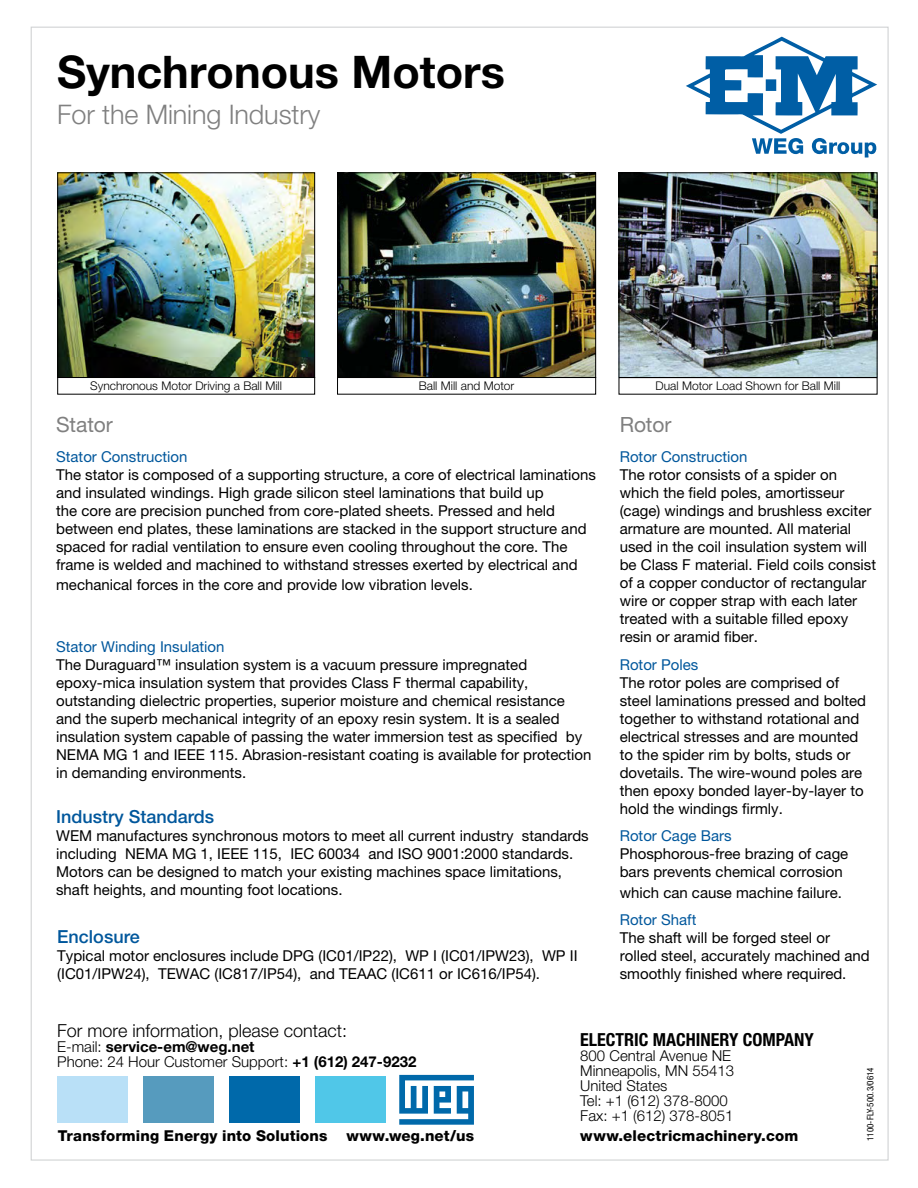
<style>
.page{position:relative;width:918px;height:1188px;background:#fff}
.page>*{position:absolute;margin:0;border:0;box-sizing:border-box;transform-origin:0 0}
.t1{font:700 45px "Helvetica Neue LT Pro";color:#000}
.t2{font:300 27px "Helvetica Neue LT Pro";letter-spacing:-.005em;color:#808080}
.t3{font:21px "Helvetica Neue LT Pro";letter-spacing:-.005em;color:#808080}
.t4{font:300 18px "Helvetica Neue LT Pro";color:#000}
.t5{font:500 18px "Helvetica Neue LT Pro";color:#00579c}
.t6{font:700 condensed 18px "Helvetica Neue LT Pro";color:#000}
.t7{font:15px/18px "Helvetica Neue LT Pro";color:#000}
.t8{font:300 15px/15px "Helvetica Neue LT Pro";color:#000}
.t9{font:15px "Helvetica Neue LT Pro";color:#00579c}
.t10{font:800 15px "Helvetica Neue LT Pro";letter-spacing:.01em;color:#000}
.t11{font:300 12px "Helvetica Neue LT Pro";color:#000}
.t12{font:condensed 9px "Helvetica Neue LT Pro";color:#000}
.s1{font-weight:700}
</style>
<div class="page">
<svg style="left:686px;top:37px;width:191px;height:120px"></svg>
<img style="left:339px;top:174px;width:255px;height:202px">
<div style="left:337px;top:172px;width:259px;height:206px;border:1px solid #000"></div>
<img style="left:621px;top:174px;width:254px;height:202px">
<div style="left:619px;top:172px;width:258px;height:206px;border:1px solid #000"></div>
<img style="left:59px;top:174px;width:254px;height:202px">
<div style="left:57px;top:172px;width:258px;height:206px;border:1px solid #000"></div>
<div style="left:57px;top:1076px;width:71px;height:47px;background:#b9e0f7"></div>
<div style="left:143px;top:1076px;width:70px;height:47px;background:#569bbe"></div>
<div style="left:229px;top:1076px;width:70px;height:47px;background:#0069aa"></div>
<div style="left:315px;top:1076px;width:70px;height:47px;background:#50c7e8"></div>
<svg style="left:399px;top:1075px;width:75px;height:50px"></svg>
<h1 class="t1" style="left:57px;top:44px;width:449px">Synchronous Motors</h1>
<h2 class="t2" style="left:57px;top:98px;width:265px">For the Mining Industry</h2>
<p class="t11" style="left:90px;top:379px;width:193px">Synchronous Motor Driving a Ball Mill</p>
<p class="t11" style="left:419px;top:379px;width:97px">Ball Mill and Motor</p>
<p class="t11" style="left:656px;top:379px;width:186px">Dual Motor Load Shown for Ball Mill</p>
<h3 class="t3" style="left:56px;top:412px;width:58px">Stator</h3>
<p class="t9" style="left:56px;top:447px;width:133px">Stator Construction</p>
<p class="t7" style="left:56px;top:465px;width:541px">The stator is composed of a supporting structure, a core of electrical laminations and insulated windings. High grade silicon steel laminations that build up<br>the core are precision punched from core-plated sheets. Pressed and held between end plates, these laminations are stacked in the support structure and spaced for radial ventilation to ensure even cooling throughout the core. The frame is welded and machined to withstand stresses exerted by electrical and</p>
<p class="t7" style="left:56px;top:575px;width:418px">mechanical forces in the core and provide low vibration levels.</p>
<p class="t9" style="left:56px;top:638px;width:170px">Stator Winding Insulation</p>
<p class="t7" style="left:56px;top:656px;width:537px">The Duraguard™ insulation system is a vacuum pressure impregnated epoxy-mica insulation system that provides Class F thermal capability, outstanding dielectric properties, superior moisture and chemical resistance and the superb mechanical integrity of an epoxy resin system. It is a sealed insulation system capable of passing the water immersion test as specified by NEMA MG 1 and IEEE 115. Abrasion-resistant coating is available for protection in demanding environments.</p>
<p class="t5" style="left:56px;top:806px;width:160px">Industry Standards</p>
<p class="t7" style="left:56px;top:827px;width:534px">WEM manufactures synchronous motors to meet all current industry standards including NEMA MG 1, IEEE 115, IEC 60034 and ISO 9001:2000 standards.<br>Motors can be designed to match your existing machines space limitations, shaft heights, and mounting foot locations.</p>
<p class="t5" style="left:57px;top:926px;width:84px">Enclosure</p>
<p class="t7" style="left:57px;top:947px;width:522px">Typical motor enclosures include DPG (IC01/IP22), WP I (IC01/IPW23), WP II (IC01/IPW24), TEWAC (IC817/IP54), and TEAAC (IC611 or IC616/IP54).</p>
<h3 class="t3" style="left:620px;top:412px;width:53px">Rotor</h3>
<p class="t9" style="left:620px;top:447px;width:129px">Rotor Construction</p>
<p class="t7" style="left:620px;top:465px;width:258px">The rotor consists of a spider on which the field poles, amortisseur (cage) windings and brushless exciter armature are mounted. All material used in the coil insulation system will be Class F material. Field coils consist of a copper conductor of rectangular wire or copper strap with each later treated with a suitable filled epoxy resin or aramid fiber.</p>
<p class="t9" style="left:620px;top:656px;width:80px">Rotor Poles</p>
<p class="t7" style="left:620px;top:673px;width:248px">The rotor poles are comprised of steel laminations pressed and bolted together to withstand rotational and electrical stresses and are mounted to the spider rim by bolts, studs or dovetails. The wire-wound poles are then epoxy bonded layer-by-layer to hold the windings firmly.</p>
<p class="t9" style="left:620px;top:827px;width:113px">Rotor Cage Bars</p>
<p class="t7" style="left:620px;top:845px;width:230px">Phosphorous-free brazing of cage bars prevents chemical corrosion</p>
<p class="t7" style="left:620px;top:883px;width:224px">which can cause machine failure.</p>
<p class="t9" style="left:620px;top:911px;width:78px">Rotor Shaft</p>
<p class="t7" style="left:620px;top:929px;width:252px">The shaft will be forged steel or rolled steel, accurately machined and smoothly finished where required.</p>
<p class="t4" style="left:57px;top:1019px;width:291px">For more information, please contact:</p>
<p class="t8" style="left:57px;top:1038px;width:361px">E-mail: <span class="s1">service-em@weg.net<br></span>Phone: 24 Hour Customer Support: <span class="s1">+1 (612) 247-9232</span></p>
<p class="t10" style="left:58px;top:1126px;width:271px">Transforming Energy into Solutions</p>
<p class="t10" style="left:346px;top:1126px;width:129px">www.weg.net/us</p>
<p class="t6" style="left:580px;top:1029px;width:235px">ELECTRIC MACHINERY COMPANY</p>
<p class="t8" style="left:580px;top:1048px;width:155px">800 Central Avenue NE<br>Minneapolis, MN 55413<br>United States<br>Tel: +1 (612) 378-8000<br>Fax: +1 (612) 378-8051</p>
<p class="t10" style="left:580px;top:1127px;width:219px">www.electricmachinery.com</p>
<p class="t12" style="left:865px;top:1141px;width:75px;rotate:-90deg">1100-FLY-500.3/0614</p>
</div>
